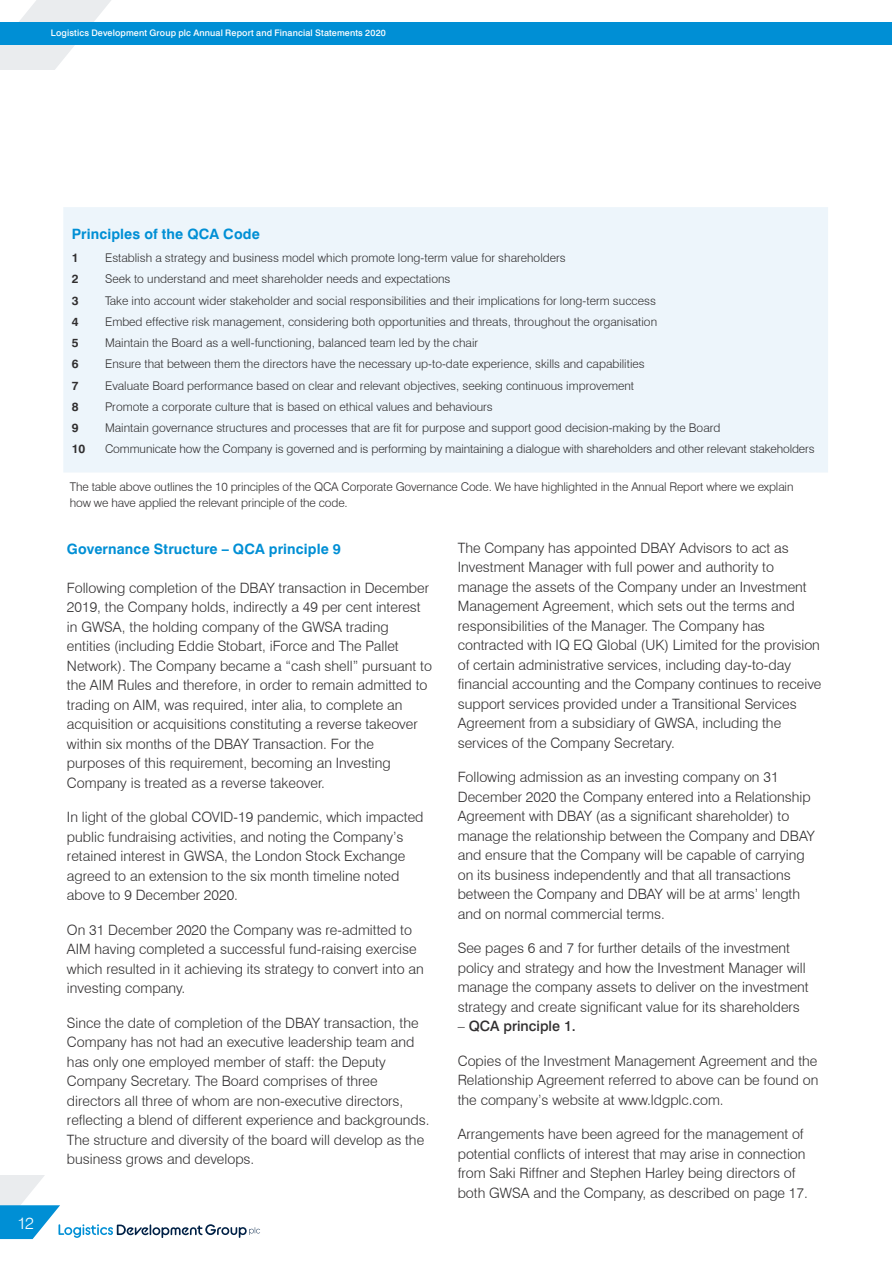
<style>
.page{position:relative;width:892px;height:1264px;background:#fff}
.page>*{position:absolute;margin:0;border:0;box-sizing:border-box;transform-origin:0 0}
.t1{font:300 16.5px "Swiss 721 BT";color:#fff}
.t2{font:300 14.25px/19.5px "Swiss 721 BT";color:#312f30}
.t3{font:700 14.25px "Swiss 721 BT";letter-spacing:.01em;color:#008fd5}
.t4{font:500 14.25px "Swiss 721 BT";color:#312f30}
.t5{font:300 12px/16.5px "Swiss 721 BT";color:#312f30}
.t6{font:700 12px "Swiss 721 BT";color:#312f30}
.t7{font:500 9px "Swiss 721 BT";letter-spacing:.015em;color:#fff}
.s1{font-weight:300}
</style>
<div class="page">
<div style="left:0;top:22px;width:892px;height:23px;background:#008fd5"></div>
<svg style="left:0;top:1175px;width:260px;height:65px"></svg>
<div style="left:63px;top:207px;width:765px;height:265px;background:#edf5fb"></div>
<svg style="left:0;top:0;width:111px;height:70px"></svg>
<p class="t7" style="left:51px;top:28px;width:336px">Logistics Development Group plc Annual Report and Financial Statements 2020</p>
<p class="t1" style="left:17px;top:1213px;width:18px">12</p>
<p class="t3" style="left:72px;top:225px;width:190px">Principles of the QCA Code</p>
<p class="t6" style="left:72px;top:250px;width:8px">1</p>
<p class="t5" style="left:105px;top:249px;width:462px">Establish a strategy and business model which promote long-term value for shareholders</p>
<p class="t6" style="left:72px;top:272px;width:8px">2</p>
<p class="t5" style="left:105px;top:271px;width:347px">Seek to understand and meet shareholder needs and expectations</p>
<p class="t6" style="left:72px;top:293px;width:8px">3</p>
<p class="t5" style="left:105px;top:292px;width:552px">Take into account wider stakeholder and social responsibilities and their implications for long-term success</p>
<p class="t6" style="left:72px;top:314px;width:8px">4</p>
<p class="t5" style="left:105px;top:313px;width:553px">Embed effective risk management, considering both opportunities and threats, throughout the organisation</p>
<p class="t6" style="left:72px;top:336px;width:8px">5</p>
<p class="t5" style="left:105px;top:334px;width:375px">Maintain the Board as a well-functioning, balanced team led by the chair</p>
<p class="t6" style="left:72px;top:357px;width:8px">6</p>
<p class="t5" style="left:105px;top:356px;width:541px">Ensure that between them the directors have the necessary up-to-date experience, skills and capabilities</p>
<p class="t6" style="left:72px;top:378px;width:8px">7</p>
<p class="t5" style="left:105px;top:377px;width:530px">Evaluate Board performance based on clear and relevant objectives, seeking continuous improvement</p>
<p class="t6" style="left:72px;top:399px;width:8px">8</p>
<p class="t5" style="left:105px;top:398px;width:389px">Promote a corporate culture that is based on ethical values and behaviours</p>
<p class="t6" style="left:72px;top:421px;width:8px">9</p>
<p class="t5" style="left:105px;top:420px;width:617px">Maintain governance structures and processes that are fit for purpose and support good decision-making by the Board</p>
<p class="t6" style="left:72px;top:442px;width:15px">10</p>
<p class="t5" style="left:105px;top:441px;width:711px">Communicate how the Company is governed and is performing by maintaining a dialogue with shareholders and other relevant stakeholders</p>
<p class="t5" style="left:70px;top:478px;width:725px">The table above outlines the 10 principles of the QCA Corporate Governance Code. We have highlighted in the Annual Report where we explain how we have applied the relevant principle of the code.</p>
<p class="t3" style="left:67px;top:540px;width:275px">Governance Structure – QCA principle 9</p>
<p class="t2" style="left:67px;top:578px;width:366px">Following completion of the DBAY transaction in December 2019, the Company holds, indirectly a 49 per cent interest in GWSA, the holding company of the GWSA trading entities (including Eddie Stobart, iForce and The Pallet Network). The Company became a “cash shell” pursuant to the AIM Rules and therefore, in order to remain admitted to trading on AIM, was required, inter alia, to complete an acquisition or acquisitions constituting a reverse takeover within six months of the DBAY Transaction. For the purposes of this requirement, becoming an Investing Company is treated as a reverse takeover.</p>
<p class="t2" style="left:67px;top:807px;width:358px">In light of the global COVID-19 pandemic, which impacted public fundraising activities, and noting the Company’s retained interest in GWSA, the London Stock Exchange agreed to an extension to the six month timeline noted above to 9 December 2020.</p>
<p class="t2" style="left:67px;top:920px;width:358px">On 31 December 2020 the Company was re-admitted to AIM having completed a successful fund-raising exercise which resulted in it achieving its strategy to convert into an investing company.</p>
<p class="t2" style="left:67px;top:1013px;width:364px">Since the date of completion of the DBAY transaction, the Company has not had an executive leadership team and has only one employed member of staff: the Deputy Company Secretary. The Board comprises of three directors all three of whom are non-executive directors, reflecting a blend of different experience and backgrounds.<br>The structure and diversity of the board will develop as the business grows and develops.</p>
<p class="t2" style="left:458px;top:538px;width:365px">The Company has appointed DBAY Advisors to act as Investment Manager with full power and authority to manage the assets of the Company under an Investment Management Agreement, which sets out the terms and responsibilities of the Manager. The Company has contracted with IQ EQ Global (UK) Limited for the provision of certain administrative services, including day-to-day financial accounting and the Company continues to receive support services provided under a Transitional Services Agreement from a subsidiary of GWSA, including the services of the Company Secretary.</p>
<p class="t2" style="left:458px;top:767px;width:359px">Following admission as an investing company on 31<br>December 2020 the Company entered into a Relationship Agreement with DBAY (as a significant shareholder) to manage the relationship between the Company and DBAY and ensure that the Company will be capable of carrying on its business independently and that all transactions between the Company and DBAY will be at arms’ length and on normal commercial terms.</p>
<p class="t2" style="left:458px;top:938px;width:352px">See pages 6 and 7 for further details of the investment policy and strategy and how the Investment Manager will manage the company assets to deliver on the investment strategy and create significant value for its shareholders</p>
<p class="t4" style="left:458px;top:1017px;width:120px"><span class="s1">–</span> QCA principle 1.</p>
<p class="t2" style="left:458px;top:1051px;width:362px;text-align:justify">Copies of the Investment Management Agreement and the Relationship Agreement referred to above can be found on the company’s website at www.ldgplc.com.</p>
<p class="t2" style="left:458px;top:1124px;width:352px">Arrangements have been agreed for the management of potential conflicts of interest that may arise in connection from Saki Riffner and Stephen Harley being directors of both GWSA and the Company, as described on page 17.</p>
</div>
